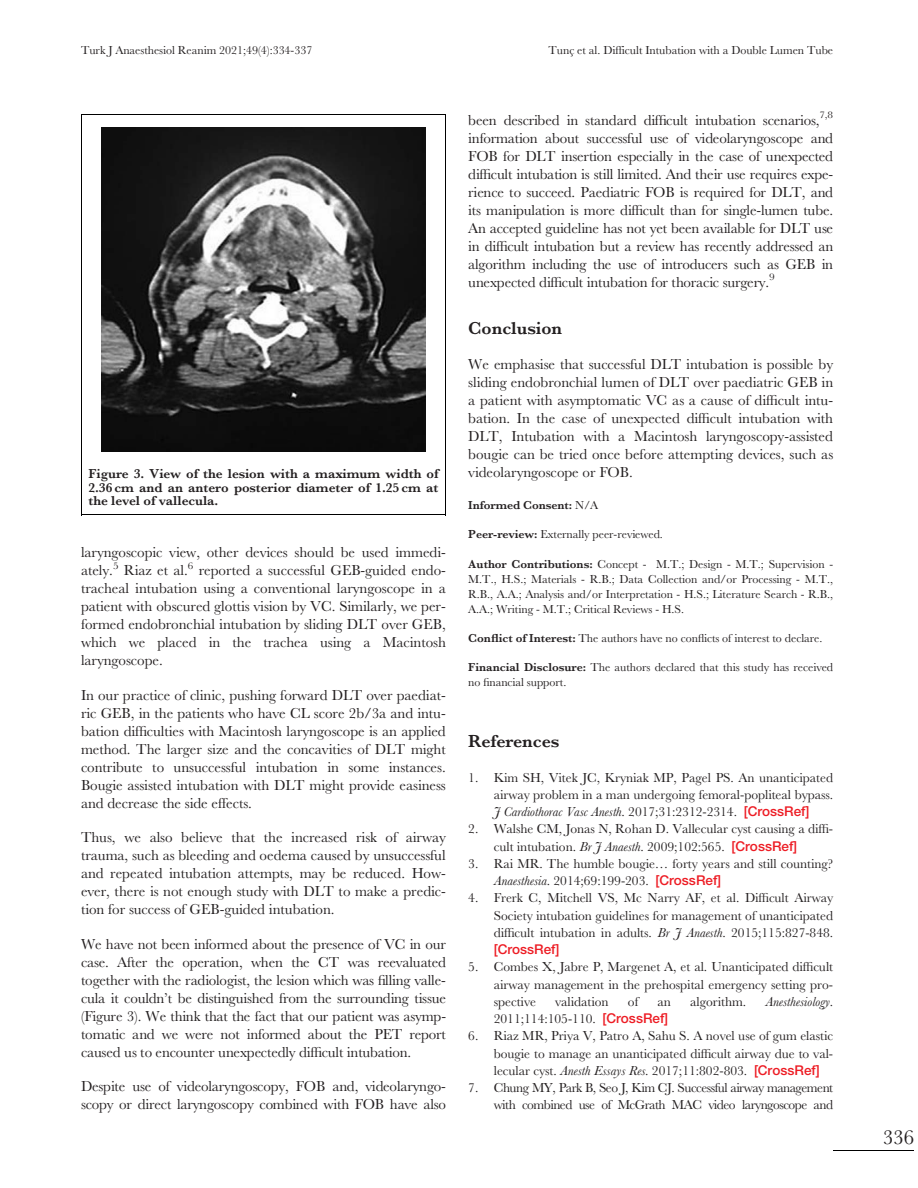
<style>
.page{position:relative;width:918px;height:1188px;background:#fff}
.page>*{position:absolute;margin:0;border:0;box-sizing:border-box;transform-origin:0 0}
.t1{font:21px "Adv OT9 ea 95238";color:#231f20}
.t2{font:18px "Adv O Tf 96860 da";color:#231f20}
.t3{font:15px/18px "Adv OT9 ea 95238";color:#231f20;text-align:justify}
.t4{font:13.5px/17.2px "Adv OT9 ea 95238";color:#231f20;text-align:justify}
.t5{font:13.5px/13.5px "Adv O Tf 96860 da";color:#231f20;text-align:justify}
.t6{font:13.5px/17.2px "Adv OT9 ea 95238";letter-spacing:-.035em;color:#231f20;text-align:right}
.t7{font:13.5px "Adv OT221 dc 957.I";color:#231f20}
.t8{font:12px/15px "Adv OT9 ea 95238";color:#231f20;text-align:justify}
.t9{font:12px "Adv O Tf 96860 da";color:#231f20}
.s1{font-family:"Adv OT9 ea 95238"}
.s2{font-family:"Adv O Tf 96860 da"}
.s3{font-family:"Adv OT221 dc 957.I"}
.s4{font-family:"Adv PSHN M";color:#ed1c24}
</style>
<div class="page">
<hr style="left:81px;top:114px;width:365px;height:1px;background:#000">
<hr style="left:81px;top:114px;width:1px;height:355px;background:#000">
<hr style="left:445px;top:114px;width:1px;height:355px;background:#000">
<hr style="left:81px;top:514px;width:365px;height:1px;background:#000">
<svg style="left:81px;top:469px;width:1px;height:45px"></svg>
<svg style="left:445px;top:469px;width:1px;height:45px"></svg>
<img style="left:101px;top:127px;width:324px;height:324px">
<hr style="left:833px;top:1150px;width:81px;height:1px;background:#000">
<p class="t8" style="left:81px;top:44px;width:233px">Turk J Anaesthesiol Reanim 2021;49(4):334-337</p>
<p class="t8" style="left:549px;top:44px;width:286px">Tunc¸ et al. Difficult Intubation with a Double Lumen Tube</p>
<p class="t5" style="left:89px;top:468px;width:351px">Figure 3. View of the lesion with a maximum width of 2.36 cm and an antero posterior diameter of 1.25 cm at the level of vallecula.</p>
<p class="t3" style="left:81px;top:545px;width:366px">laryngoscopic view, other devices should be used immedi&shy;ately.<sup>5</sup> Riaz et al.<sup>6</sup> reported a successful GEB-guided endo&shy;tracheal intubation using a conventional laryngoscope in a patient with obscured glottis vision by VC. Similarly, we per&shy;formed endobronchial intubation by sliding DLT over GEB, which we placed in the trachea using a Macintosh laryngoscope.</p>
<p class="t3" style="left:81px;top:688px;width:366px">In our practice of clinic, pushing forward DLT over paediat&shy;ric GEB, in the patients who have CL score 2b/3a and intu&shy;bation difficulties with Macintosh laryngoscope is an applied method. The larger size and the concavities of DLT might contribute to unsuccessful intubation in some instances.<br>Bougie assisted intubation with DLT might provide easiness and decrease the side effects.</p>
<p class="t3" style="left:81px;top:830px;width:366px">Thus, we also believe that the increased risk of airway trauma, such as bleeding and oedema caused by unsuccessful and repeated intubation attempts, may be reduced. How&shy;ever, there is not enough study with DLT to make a predic&shy;tion for success of GEB-guided intubation.</p>
<p class="t3" style="left:81px;top:937px;width:366px">We have not been informed about the presence of VC in our case. After the operation, when the CT was reevaluated together with the radiologist, the lesion which was filling valle&shy;cula it couldn’t be distinguished from the surrounding tissue (Figure 3). We think that the fact that our patient was asymp&shy;tomatic and we were not informed about the PET report caused us to encounter unexpectedly difficult intubation.</p>
<p class="t3" style="left:81px;top:1079px;width:366px">Despite use of videolaryngoscopy, FOB and, videolaryngo&shy;scopy or direct laryngoscopy combined with FOB have also</p>
<p class="t3" style="left:468px;top:113px;width:367px">been described in standard difficult intubation scenarios,<sup>7,8 </sup>information about successful use of videolaryngoscope and FOB for DLT insertion especially in the case of unexpected difficult intubation is still limited. And their use requires expe&shy;rience to succeed. Paediatric FOB is required for DLT, and its manipulation is more difficult than for single-lumen tube.<br>An accepted guideline has not yet been available for DLT use in difficult intubation but a review has recently addressed an algorithm including the use of introducers such as GEB in unexpected difficult intubation for thoracic surgery.<sup>9</sup></p>
<p class="t2" style="left:468px;top:322px;width:96px">Conclusion</p>
<p class="t3" style="left:468px;top:357px;width:366px">We emphasise that successful DLT intubation is possible by sliding endobronchial lumen of DLT over paediatric GEB in a patient with asymptomatic VC as a cause of difficult intu&shy;bation. In the case of unexpected difficult intubation with DLT, Intubation with a Macintosh laryngoscopy-assisted bougie can be tried once before attempting devices, such as videolaryngoscope or FOB.</p>
<p class="t9" style="left:468px;top:501px;width:131px">Informed Consent: <span class="s1">N/A</span></p>
<p class="t8" style="left:468px;top:528px;width:196px"><span class="s2">Peer-review:</span> Externally peer-reviewed.</p>
<p class="t8" style="left:468px;top:558px;width:366px"><span class="s2">Author Contributions:</span> Concept - M.T.; Design - M.T.; Supervision - M.T., H.S.; Materials - R.B.; Data Collection and/or Processing - M.T., R.B., A.A.; Analysis and/or Interpretation - H.S.; Literature Search - R.B., A.A.; Writing - M.T.; Critical Reviews - H.S.</p>
<p class="t8" style="left:468px;top:632px;width:356px"><span class="s2">Conflict of Interest:</span> The authors have no conflicts of interest to declare.</p>
<p class="t8" style="left:468px;top:661px;width:366px"><span class="s2">Financial Disclosure:</span> The authors declared that this study has received no financial support.</p>
<p class="t2" style="left:468px;top:735px;width:92px">References</p>
<p class="t4" style="left:494px;top:770px;width:341px;text-indent:-26px">1. Kim SH, Vitek JC, Kryniak MP, Pagel PS. An unanticipated airway problem in a man undergoing femoral-popliteal bypass.<br><span class="s3">J Cardiothorac Vasc Anesth</span>. 2017;31:2312-2314. <span class="s4">[CrossRef]</span></p>
<p class="t4" style="left:494px;top:822px;width:341px;text-indent:-26px">2. Walshe CM, Jonas N, Rohan D. Vallecular cyst causing a diffi&shy;cult intubation. <span class="s3">Br J Anaesth</span>. 2009;102:565. <span class="s4">[CrossRef]</span></p>
<p class="t4" style="left:494px;top:856px;width:341px;text-indent:-26px">3. Rai MR. The humble bougie… forty years and still counting?<br><span class="s3">Anaesthesia</span>. 2014;69:199-203. <span class="s4">[CrossRef]</span></p>
<p class="t4" style="left:494px;top:891px;width:341px;text-indent:-26px">4. Frerk C, Mitchell VS, Mc Narry AF, et al. Difficult Airway Society intubation guidelines for management of unanticipated difficult intubation in adults. <span class="s3">Br J Anaesth</span>. 2015;115:827-848. <span class="s4">[CrossRef]</span></p>
<p class="t4" style="left:494px;top:960px;width:341px;text-indent:-26px">5. Combes X, Jabre P, Margenet A, et al. Unanticipated difficult airway management in the prehospital emergency setting pro&shy;spective</p>
<p class="t4" style="left:555px;top:994px;width:55px">validation</p>
<p class="t4" style="left:628px;top:994px;width:12px">of</p>
<p class="t4" style="left:658px;top:994px;width:15px">an</p>
<p class="t4" style="left:690px;top:994px;width:57px">algorithm.</p>
<p class="t7" style="left:765px;top:997px;width:69px">Anesthesiology<span class="s1">.</span></p>
<p class="t4" style="left:494px;top:1012px;width:176px">2011;114:105-110. <span class="s4">[CrossRef]</span></p>
<p class="t4" style="left:494px;top:1029px;width:341px;text-indent:-26px">6. Riaz MR, Priya V, Patro A, Sahu S. A novel use of gum elastic bougie to manage an unanticipated difficult airway due to val&shy;lecular cyst. <span class="s3">Anesth Essays Res</span>. 2017;11:802-803. <span class="s4">[CrossRef]</span></p>
<p class="t6" style="left:468px;top:1081px;width:366px">7. Chung MY, Park B, Seo J, Kim CJ. Successful airway management with combined use of McGrath MAC video laryngoscope and</p>
<p class="t1" style="left:883px;top:1130px;width:33px">336</p>
</div>
